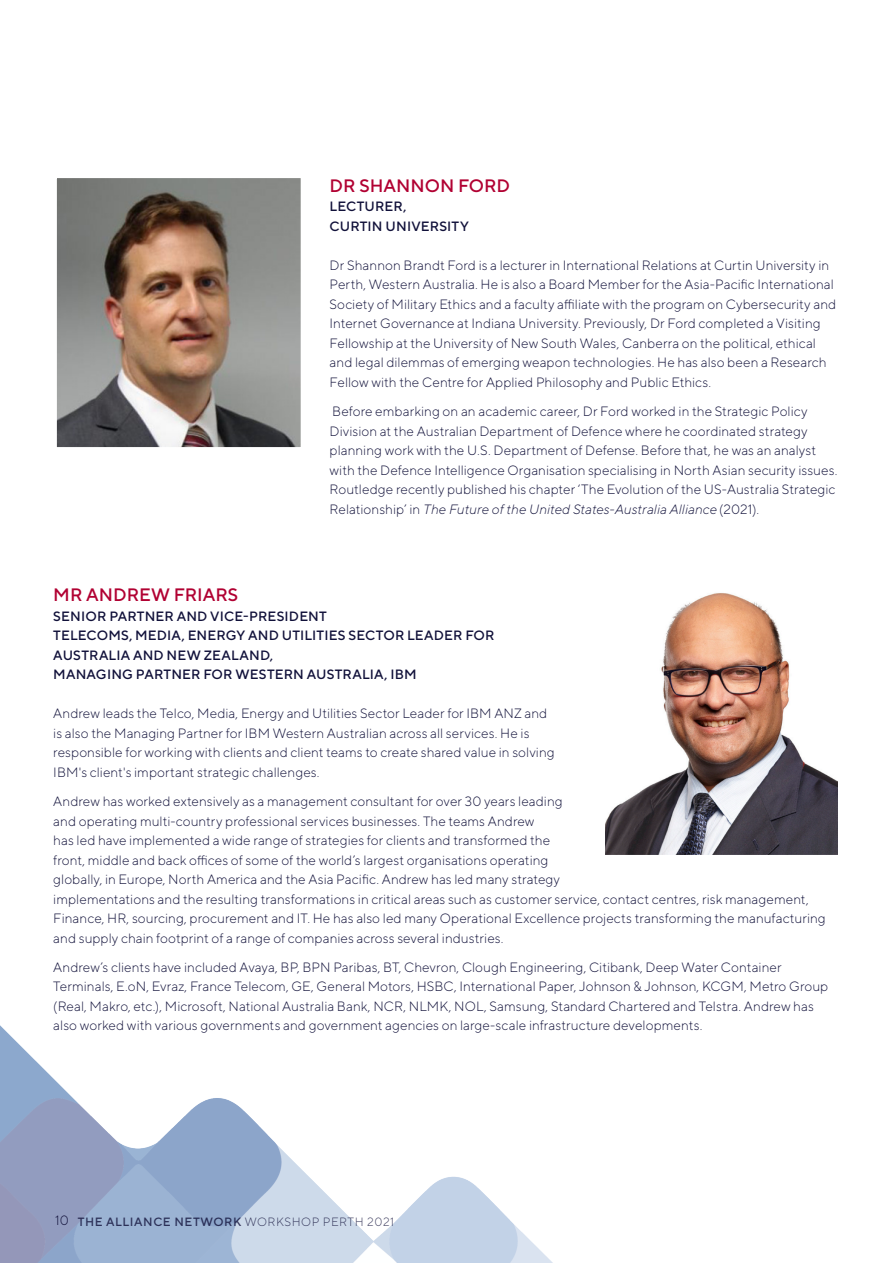
<style>
.page{position:relative;width:893px;height:1263px;background:#fff}
.page>*{position:absolute;margin:0;border:0;box-sizing:border-box;transform-origin:0 0}
.Speaker_name{font:500 18px "TT Norms Pro";color:#b10132}
.Bullets__9pt{font:300 13.5px/19.5px "TT Norms Pro";letter-spacing:.01em;color:#11113a}
.Speaker_name-2{font:500 13.5px/19.5px "TT Norms Pro";letter-spacing:.015em;color:#11113a}
.Participants{font:300 13.5px "TT Norms Pro";color:#11113a}
.t1{font:500 12px "TT Norms Pro";letter-spacing:.05em;color:#11113a}
.s1{font-style:italic}
.s2{font-weight:300}
</style>
<div class="page">
<img style="left:0;top:1025px;width:553px;height:238px">
<img style="left:605px;top:593px;width:233px;height:262px">
<img style="left:56px;top:178px;width:245px;height:270px">
<div style="left:525px;top:1000px;width:129px;height:169px;background:#fff"></div>
<p class="Speaker_name" style="left:330px;top:172px;width:182px">DR SHANNON FORD</p>
<p class="Speaker_name-2" style="left:330px;top:196px;width:141px">LECTURER,<br>CURTIN UNIVERSITY</p>
<p class="Bullets__9pt" style="left:330px;top:254px;width:508px">Dr Shannon Brandt Ford is a lecturer in International Relations at Curtin University in Perth, Western Australia. He is also a Board Member for the Asia-Pacific International Society of Military Ethics and a faculty affiliate with the program on Cybersecurity and Internet Governance at Indiana University. Previously, Dr Ford completed a Visiting Fellowship at the University of New South Wales, Canberra on the political, ethical and legal dilemmas of emerging weapon technologies. He has also been a Research Fellow with the Centre for Applied Philosophy and Public Ethics.</p>
<p class="Bullets__9pt" style="left:330px;top:401px;width:509px">Before embarking on an academic career, Dr Ford worked in the Strategic Policy Division at the Australian Department of Defence where he coordinated strategy planning work with the U.S. Department of Defense. Before that, he was an analyst with the Defence Intelligence Organisation specialising in North Asian security issues.<br>Routledge recently published his chapter ‘The Evolution of the US-Australia Strategic Relationship’ in <span class="s1">The Future of the United States-Australia Alliance</span> (2021).</p>
<p class="Speaker_name" style="left:53px;top:582px;width:186px">MR ANDREW FRIARS</p>
<p class="Speaker_name-2" style="left:53px;top:605px;width:443px">SENIOR PARTNER AND VICE-PRESIDENT<br>TELECOMS, MEDIA, ENERGY AND UTILITIES SECTOR LEADER FOR AUSTRALIA AND NEW ZEALAND,<br>MANAGING PARTNER FOR WESTERN AUSTRALIA, IBM</p>
<p class="Bullets__9pt" style="left:53px;top:703px;width:503px">Andrew leads the Telco, Media, Energy and Utilities Sector Leader for IBM ANZ and is also the Managing Partner for IBM Western Australian across all services. He is responsible for working with clients and client teams to create shared value in solving IBM's client's important strategic challenges.</p>
<p class="Bullets__9pt" style="left:53px;top:791px;width:774px">Andrew has worked extensively as a management consultant for over 30 years leading<br>and operating multi-country professional services businesses. The teams Andrew<br>has led have implemented a wide range of strategies for clients and transformed the<br>front, middle and back offices of some of the world’s largest organisations operating<br>globally, in Europe, North America and the Asia Pacific. Andrew has led many strategy<br>implementations and the resulting transformations in critical areas such as customer service, contact centres, risk management, Finance, HR, sourcing, procurement and IT. He has also led many Operational Excellence projects transforming the manufacturing and supply chain footprint of a range of companies across several industries.</p>
<p class="Bullets__9pt" style="left:53px;top:956px;width:776px">Andrew’s clients have included Avaya, BP, BPN Paribas, BT, Chevron, Clough Engineering, Citibank, Deep Water Container Terminals, E.oN, Evraz, France Telecom, GE, General Motors, HSBC, International Paper, Johnson &amp; Johnson, KCGM, Metro Group (Real, Makro, etc.), Microsoft, National Australia Bank, NCR, NLMK, NOL, Samsung, Standard Chartered and Telstra. Andrew has also worked with various governments and government agencies on large-scale infrastructure developments.</p>
<p class="Participants" style="left:55px;top:1211px;width:15px">10</p>
<p class="t1" style="left:78px;top:1213px;width:318px">THE ALLIANCE NETWORK <span class="s2">WORKSHOP PERTH 2021</span></p>
</div>
